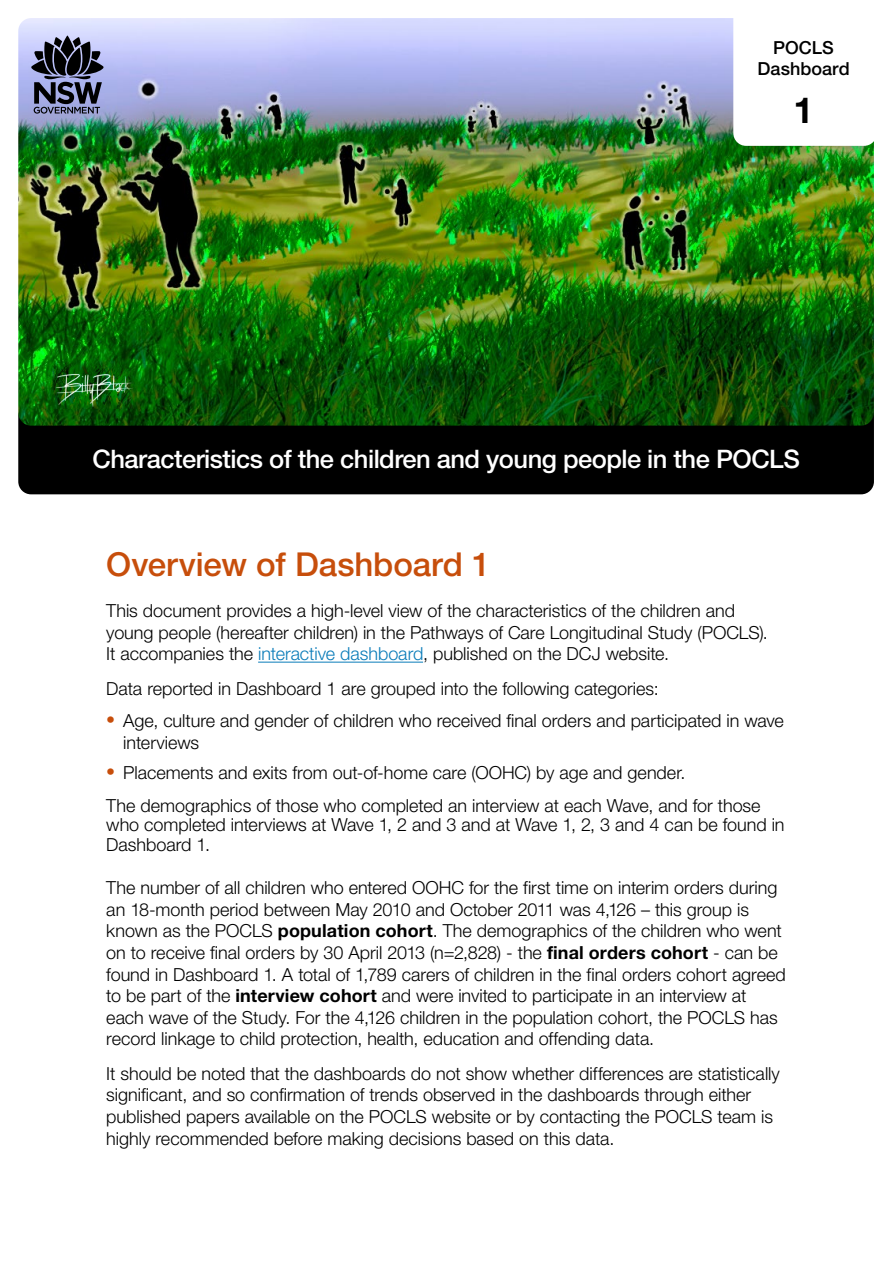
<style>
.page{position:relative;width:893px;height:1263px;background:#fff}
.page>*{position:absolute;margin:0;border:0;box-sizing:border-box;transform-origin:0 0}
.t1{font:700 36px "Helvetica Neue LT Std";color:#000}
.t2{font:500 33px "Helvetica Neue LT Std";color:#c74e0b}
.t3{font:500 25.5px "Helvetica Neue LT Std";letter-spacing:-.02em;color:#fff}
.Body{font:300 18px/21.6px "Helvetica Neue LT Std";color:#000}
.Bullet{font:300 18px/21.8px "Helvetica Neue LT Std";color:#000}
.Bullet_last{font:300 18px "Helvetica Neue LT Std";color:#000}
.t4{font:500 18px/21.6px "Helvetica Neue LT Std";color:#000;text-align:center}
.s1{color:#0a7cb9}
.s2{color:#c74e0b}
.s3{font-weight:700}
</style>
<div class="page">
<div style="left:18px;top:404px;width:856px;height:90px;background:#000;border-radius:13px"></div>
<img style="left:18px;top:18px;width:856px;height:408px">
<div style="left:733px;top:6px;width:144px;height:140px;background:#fff;border-radius:13px"></div>
<svg style="left:31px;top:36px;width:72px;height:78px;background:#5b5e79"></svg>
<img style="left:48px;top:361px;width:85px;height:48px">
<hr style="left:258px;top:662px;width:165px;height:1px;background:#0a7cb9">
<p class="t4" style="left:758px;top:36px;width:94px">POCLS<br>Dashboard</p>
<h1 class="t1" style="left:794px;top:88px;width:22px">1</h1>
<h3 class="t3" style="left:93px;top:443px;width:709px">Characteristics of the children and young people in the POCLS</h3>
<h1 class="t2" style="left:106px;top:545px;width:386px">Overview of Dashboard 1</h1>
<p class="Body" style="left:106px;top:599px;width:663px">This document provides a high-level view of the characteristics of the children and young people (hereafter children) in the Pathways of Care Longitudinal Study (POCLS).<br>It accompanies the <span class="s1">interactive dashboard</span>, published on the DCJ website.</p>
<p class="Body" style="left:106px;top:677px;width:554px">Data reported in Dashboard 1 are grouped into the following categories:</p>
<p class="Bullet" style="left:123px;top:709px;width:662px;text-indent:-17px"><span class="s2">•</span> Age, culture and gender of children who received final orders and participated in wave interviews</p>
<p class="Bullet_last" style="left:106px;top:762px;width:581px"><span class="s2">•</span> Placements and exits from out-of-home care (OOHC) by age and gender.</p>
<p class="Body" style="left:106px;top:795px;width:680px;line-height:19.8px">The demographics of those who completed an interview at each Wave, and for those who completed interviews at Wave 1, 2 and 3 and at Wave 1, 2, 3 and 4 can be found in<br>Dashboard 1.</p>
<p class="Body" style="left:106px;top:877px;width:681px">The number of all children who entered OOHC for the first time on interim orders during an 18-month period between May 2010 and October 2011 was 4,126 – this group is known as the POCLS <span class="s3">population cohort</span>. The demographics of the children who went on to receive final orders by 30 April 2013 (n=2,828) - the <span class="s3">final orders cohort</span> - can be found in Dashboard 1. A total of 1,789 carers of children in the final orders cohort agreed to be part of the <span class="s3">interview cohort</span> and were invited to participate in an interview at each wave of the Study. For the 4,126 children in the population cohort, the POCLS has record linkage to child protection, health, education and offending data.</p>
<p class="Body" style="left:106px;top:1062px;width:675px">It should be noted that the dashboards do not show whether differences are statistically significant, and so confirmation of trends observed in the dashboards through either published papers available on the POCLS website or by contacting the POCLS team is highly recommended before making decisions based on this data.</p>
</div>
